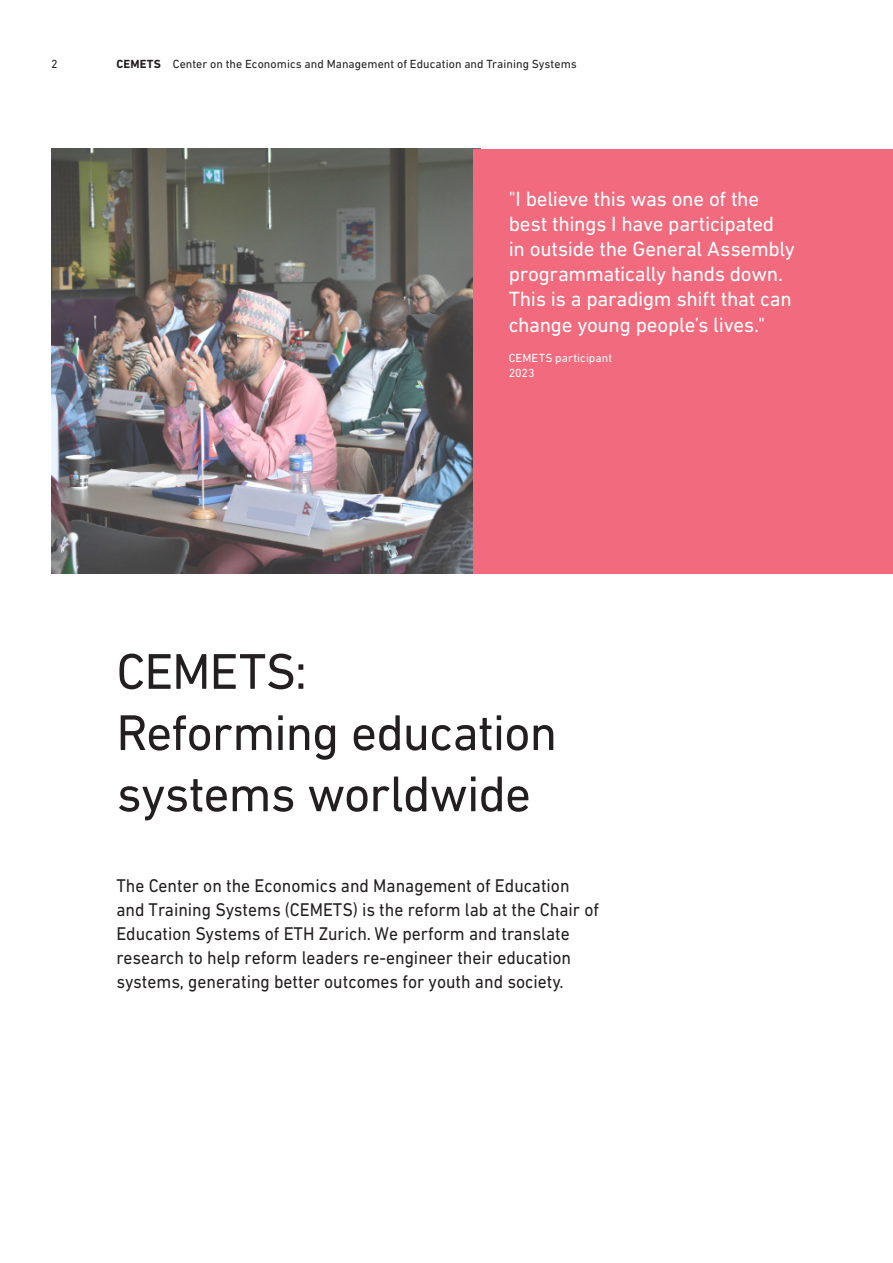
<style>
.page{position:relative;width:893px;height:1263px;background:#fff}
.page>*{position:absolute;margin:0;border:0;box-sizing:border-box;transform-origin:0 0}
.t1{font:51px/61.2px "DIN Next W1 G";letter-spacing:-.02em;color:#231f20}
.t2{font:21px/25.2px "DIN Next W1 G";letter-spacing:-.015em;color:#fff}
.t3{font:18.75px/24px "DIN Next W1 G";color:#231f20;scale:.94 1}
.t4{font:12px "DIN Next W1 G";letter-spacing:.005em;color:#231f20}
.t5{font:12px/15px "DIN Next W1 G";letter-spacing:.005em;color:#fff}
.s1{font-weight:700}
</style>
<div class="page">
<img style="left:51px;top:149px;width:422px;height:424px">
<div style="left:473px;top:149px;width:420px;height:424px;background:#f16a7d"></div>
<svg style="left:246px;top:506px;width:51px;height:21px"></svg>
<p class="t4" style="left:51px;top:57px;width:8px">2</p>
<p class="t4" style="left:116px;top:57px;width:462px"><span class="s1">CEMETS</span> Center on the Economics and Management of Education and Training Systems</p>
<p class="t2" style="left:509px;top:186px;width:288px">"I believe this was one of the best things I have participated in outside the General Assembly programmatically hands down.<br>This is a paradigm shift that can change young people’s lives."</p>
<p class="t5" style="left:509px;top:350px;width:105px">CEMETS participant<br>2023</p>
<h1 class="t1" style="left:116px;top:640px;width:442px">CEMETS:<br>Reforming education systems worldwide</h1>
<p class="t3" style="left:116px;top:873px;width:515px">The Center on the Economics and Management of Education and Training Systems (CEMETS) is the reform lab at the Chair of Education Systems of ETH Zurich. We perform and translate research to help reform leaders re-engineer their education systems, generating better outcomes for youth and society.</p>
</div>
